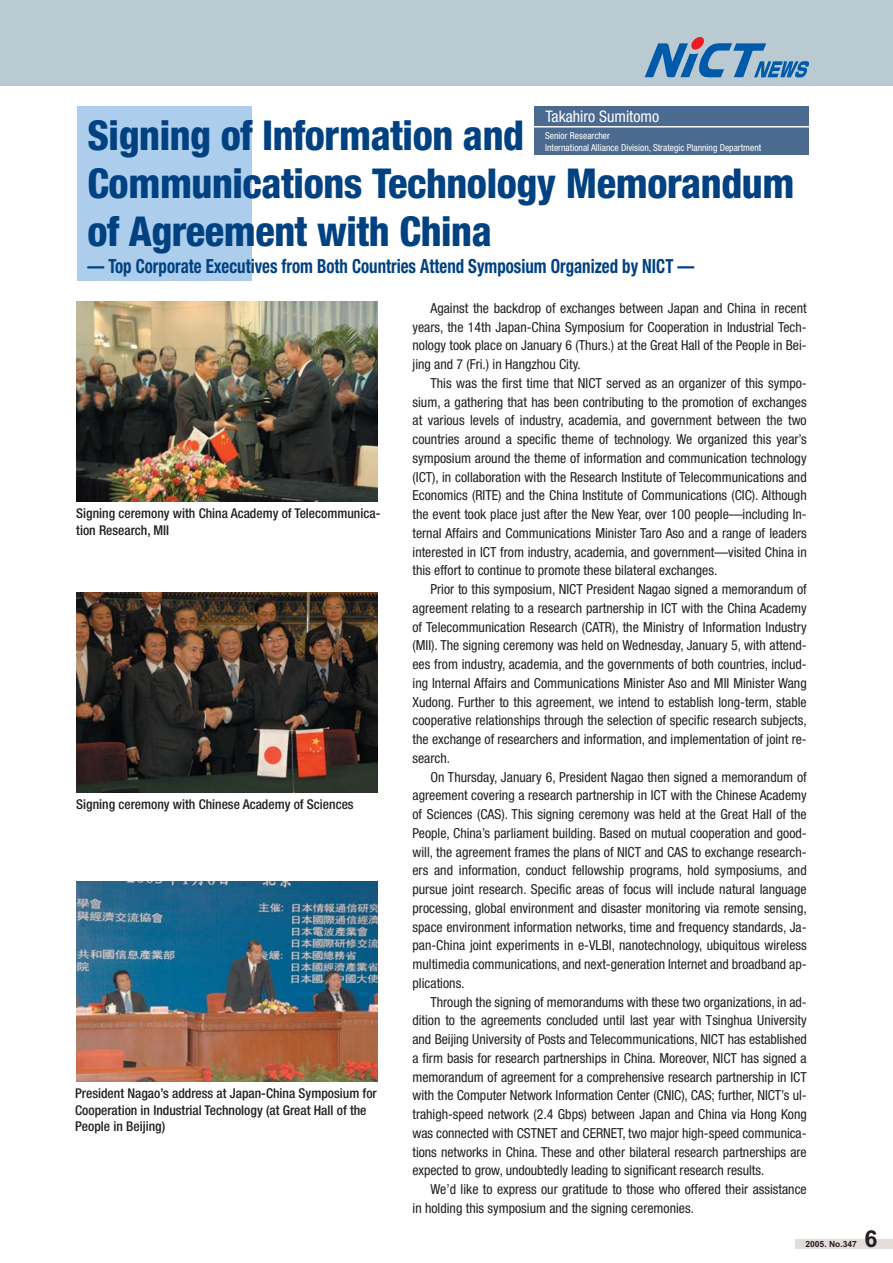
<style>
.page{position:relative;width:893px;height:1263px;background:#fff}
.page>*{position:absolute;margin:0;border:0;box-sizing:border-box;transform-origin:0 0}
.t1{font:800 condensed 41.25px/48px "Helvetica Neue";letter-spacing:-.01em;color:#004181}
.t2{font:700 23.4px "Arial";color:#231f20}
.t3{font:700 condensed 19.5px "Helvetica Neue";color:#004181;scale:.86 1}
.t4{font:condensed 15.9px "Helvetica Neue";color:#fff}
.t5{font:condensed 13.8px/18.8px "Helvetica Neue";color:#231f20;text-align:justify}
.t6{font:500 condensed 13.5px/16.5px "Helvetica Neue";color:#231f20}
.t7{font:condensed 9.6px/11.9px "Helvetica Neue";color:#fff}
.t8{font:700 8.55px "Arial";color:#231f20}
</style>
<div class="page">
<div style="left:795px;top:1240px;width:97px;height:9px;background:#e2ddda"></div>
<div style="left:0;top:0;width:892px;height:85px;background:#bacad3"></div>
<svg style="left:645px;top:37px;width:164px;height:41px"></svg>
<img style="left:76px;top:592px;width:302px;height:200px">
<img style="left:76px;top:881px;width:301px;height:200px">
<img style="left:76px;top:301px;width:302px;height:201px">
<div style="left:77px;top:106px;width:175px;height:175px;background:#accdec"></div>
<div style="left:534px;top:106px;width:274px;height:49px;background:#4b6a8f"></div>
<hr style="left:530px;top:126px;width:280px;height:2px;background:#fff">
<p class="t4" style="left:545px;top:110px;width:115px">Takahiro Sumitomo</p>
<p class="t7" style="left:545px;top:131px;width:218px">Senior Researcher<br>International Alliance Division, Strategic Planning Department</p>
<h1 class="t1" style="left:87px;top:115px;width:708px">Signing of Information and<br>Communications Technology Memorandum of Agreement with China</h1>
<h3 class="t3" style="left:87px;top:259px;width:707px">— Top Corporate Executives from Both Countries Attend Symposium Organized by NICT —</h3>
<p class="t6" style="left:76px;top:506px;width:305px">Signing ceremony with China Academy of Telecommunica&shy;tion Research, MII</p>
<p class="t6" style="left:76px;top:797px;width:279px">Signing ceremony with Chinese Academy of Sciences</p>
<p class="t6" style="left:75px;top:1086px;width:303px">President Nagao’s address at Japan-China Symposium for<br>Cooperation in Industrial Technology (at Great Hall of the<br>People in Beijing)</p>
<p class="t5" style="left:412px;top:300px;width:396px;text-indent:18px">Against the backdrop of exchanges between Japan and China in recent years, the 14th Japan-China Symposium for Cooperation in Industrial Tech&shy;nology took place on January 6 (Thurs.) at the Great Hall of the People in Bei&shy;jing and 7 (Fri.) in Hangzhou City.</p>
<p class="t5" style="left:412px;top:375px;width:396px;text-indent:18px">This was the first time that NICT served as an organizer of this sympo&shy;sium, a gathering that has been contributing to the promotion of exchanges at various levels of industry, academia, and government between the two countries around a specific theme of technology. We organized this year’s symposium around the theme of information and communication technology (ICT), in collaboration with the Research Institute of Telecommunications and Economics (RITE) and the China Institute of Communications (CIC). Although the event took place just after the New Year, over 100 people—including In&shy;ternal Affairs and Communications Minister Taro Aso and a range of leaders interested in ICT from industry, academia, and government—visited China in this effort to continue to promote these bilateral exchanges.</p>
<p class="t5" style="left:412px;top:581px;width:396px;text-indent:18px">Prior to this symposium, NICT President Nagao signed a memorandum of agreement relating to a research partnership in ICT with the China Academy of Telecommunication Research (CATR), the Ministry of Information Industry (MII). The signing ceremony was held on Wednesday, January 5, with attend&shy;ees from industry, academia, and the governments of both countries, includ&shy;ing Internal Affairs and Communications Minister Aso and MII Minister Wang Xudong. Further to this agreement, we intend to establish long-term, stable cooperative relationships through the selection of specific research subjects, the exchange of researchers and information, and implementation of joint re&shy;search.</p>
<p class="t5" style="left:412px;top:768px;width:396px;text-indent:18px">On Thursday, January 6, President Nagao then signed a memorandum of agreement covering a research partnership in ICT with the Chinese Academy of Sciences (CAS). This signing ceremony was held at the Great Hall of the People, China’s parliament building. Based on mutual cooperation and good&shy;will, the agreement frames the plans of NICT and CAS to exchange research&shy;ers and information, conduct fellowship programs, hold symposiums, and pursue joint research. Specific areas of focus will include natural language processing, global environment and disaster monitoring via remote sensing, space environment information networks, time and frequency standards, Ja&shy;pan-China joint experiments in e-VLBI, nanotechnology, ubiquitous wireless multimedia communications, and next-generation Internet and broadband ap&shy;plications.</p>
<p class="t5" style="left:412px;top:993px;width:396px;text-indent:18px">Through the signing of memorandums with these two organizations, in ad&shy;dition to the agreements concluded until last year with Tsinghua University and Beijing University of Posts and Telecommunications, NICT has established a firm basis for research partnerships in China. Moreover, NICT has signed a memorandum of agreement for a comprehensive research partnership in ICT with the Computer Network Information Center (CNIC), CAS; further, NICT’s ul&shy;trahigh-speed network (2.4 Gbps) between Japan and China via Hong Kong was connected with CSTNET and CERNET, two major high-speed communica&shy;tions networks in China. These and other bilateral research partnerships are expected to grow, undoubtedly leading to significant research results.</p>
<p class="t5" style="left:412px;top:1181px;width:396px;text-indent:18px">We’d like to express our gratitude to those who offered their assistance in holding this symposium and the signing ceremonies.</p>
<p class="t8" style="left:805px;top:1241px;width:53px">2005. No.347</p>
<h2 class="t2" style="left:864px;top:1231px;width:15px">6</h2>
</div>
